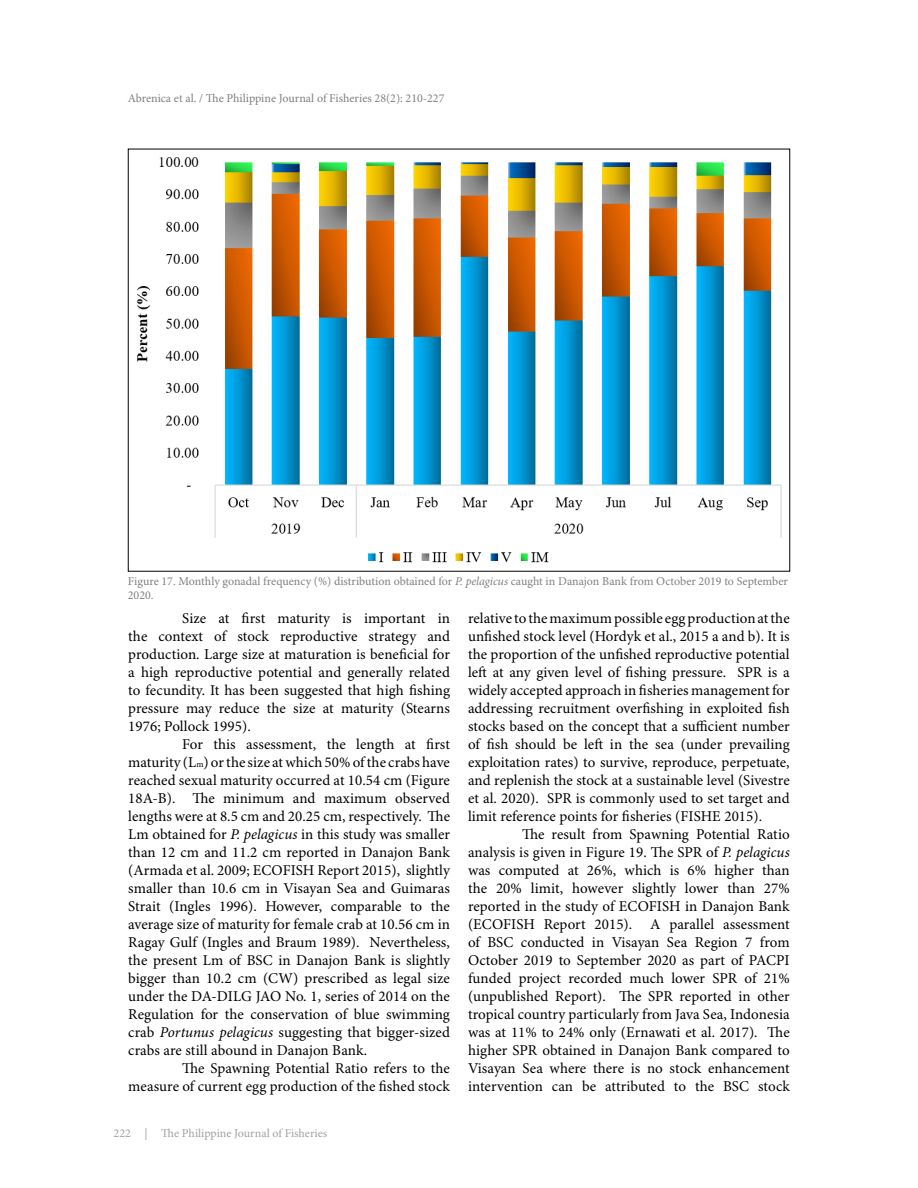
<style>
.page{position:relative;width:918px;height:1188px;background:#fff}
.page>*{position:absolute;margin:0;border:0;box-sizing:border-box;transform-origin:0 0}
.t1{font:15px/18px "Minion Pro";letter-spacing:.005em;color:#000;text-align:justify}
.t2{font:12px/14.4px "Minion Pro";color:#7e8083}
.t3{font:12px "Minion Pro";color:#a0a1a5}
.s1{font-style:italic}
.s2{font-size:8.7px}
</style>
<div class="page">
<img style="left:137px;top:157px;width:645px;height:406px">
<p class="t2" style="left:128px;top:91px;width:318px">Abrenica et al. / The Philippine Journal of Fisheries 28(2): 210-227</p>
<p class="t2" style="left:128px;top:575px;width:662px">Figure 17. Monthly gonadal frequency (%) distribution obtained for <span class="s1">P. pelagicus</span> caught in Danajon Bank from October 2019 to September<br>2020.</p>
<p class="t1" style="left:128px;top:610px;width:323px;text-indent:54px">Size at first maturity is important in the context of stock reproductive strategy and production. Large size at maturation is beneficial for a high reproductive potential and generally related to fecundity. It has been suggested that high fishing pressure may reduce the size at maturity (Stearns 1976; Pollock 1995).</p>
<p class="t1" style="left:128px;top:736px;width:323px;text-indent:54px">For this assessment, the length at first maturity (L<span class="s2">m</span>) or the size at which 50% of the crabs have reached sexual maturity occurred at 10.54 cm (Figure 18A-B). The minimum and maximum observed lengths were at 8.5 cm and 20.25 cm, respectively. The Lm obtained for <span class="s1">P. pelagicus</span> in this study was smaller than 12 cm and 11.2 cm reported in Danajon Bank (Armada et al. 2009; ECOFISH Report 2015), slightly smaller than 10.6 cm in Visayan Sea and Guimaras Strait (Ingles 1996). However, comparable to the average size of maturity for female crab at 10.56 cm in Ragay Gulf (Ingles and Braum 1989). Nevertheless, the present Lm of BSC in Danajon Bank is slightly bigger than 10.2 cm (CW) prescribed as legal size under the DA-DILG JAO No. 1, series of 2014 on the Regulation for the conservation of blue swimming crab <span class="s1">Portunus pelagicus</span> suggesting that bigger-sized crabs are still abound in Danajon Bank.</p>
<p class="t1" style="left:128px;top:1060px;width:323px;text-align:right">The Spawning Potential Ratio refers to the measure of current egg production of the fished stock</p>
<p class="t1" style="left:468px;top:610px;width:323px">relative to the maximum possible egg production at the unfished stock level (Hordyk et al., 2015 a and b). It is the proportion of the unfished reproductive potential left at any given level of fishing pressure. SPR is a widely accepted approach in fisheries management for addressing recruitment overfishing in exploited fish stocks based on the concept that a sufficient number of fish should be left in the sea (under prevailing exploitation rates) to survive, reproduce, perpetuate, and replenish the stock at a sustainable level (Sivestre et al. 2020). SPR is commonly used to set target and limit reference points for fisheries (FISHE 2015).</p>
<p class="t1" style="left:468px;top:826px;width:323px;text-indent:54px">The result from Spawning Potential Ratio analysis is given in Figure 19. The SPR of <span class="s1">P. pelagicus </span>was computed at 26%, which is 6% higher than the 20% limit, however slightly lower than 27% reported in the study of ECOFISH in Danajon Bank (ECOFISH Report 2015). A parallel assessment of BSC conducted in Visayan Sea Region 7 from October 2019 to September 2020 as part of PACPI funded project recorded much lower SPR of 21% (unpublished Report). The SPR reported in other tropical country particularly from Java Sea, Indonesia was at 11% to 24% only (Ernawati et al. 2017). The higher SPR obtained in Danajon Bank compared to Visayan Sea where there is no stock enhancement intervention can be attributed to the BSC stock</p>
<p class="t3" style="left:114px;top:1126px;width:215px">222 | The Philippine Journal of Fisheries</p>
</div>
